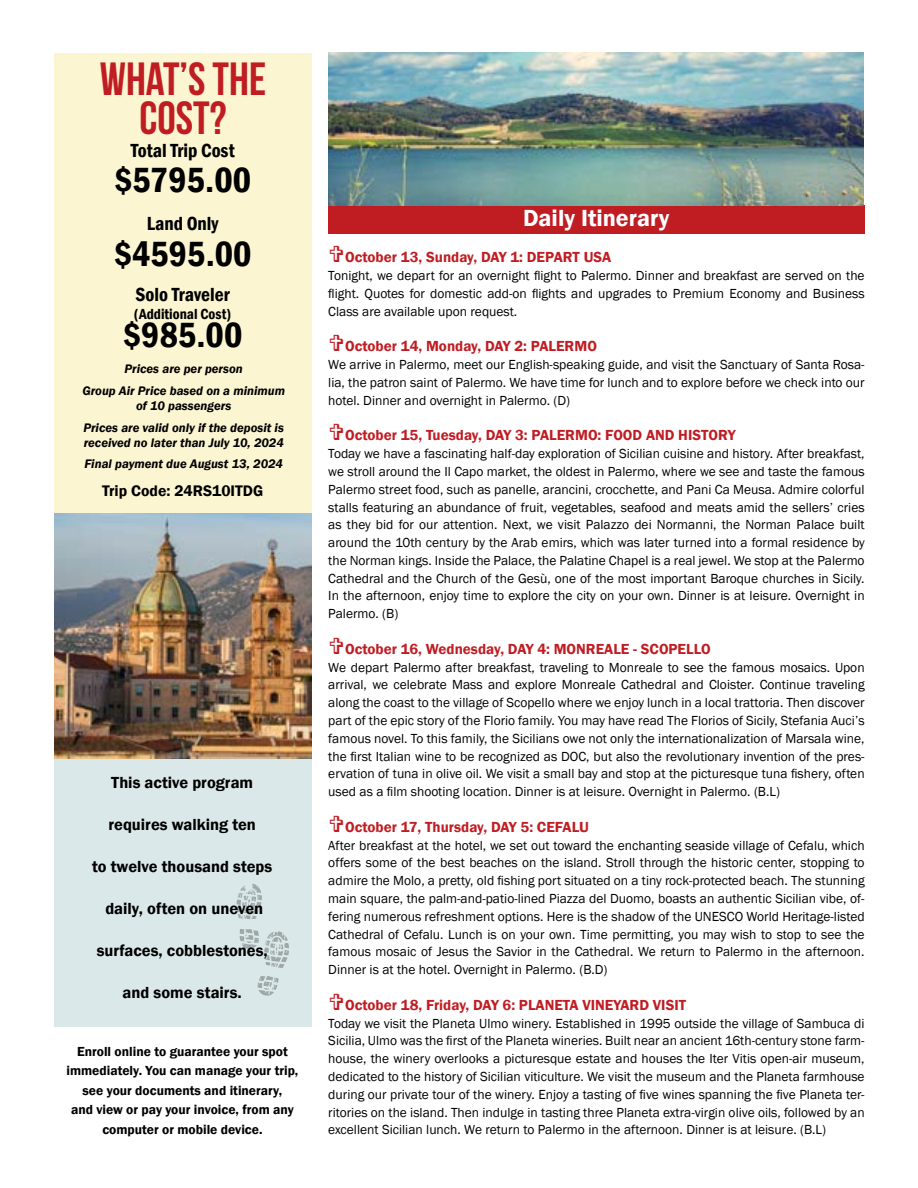
<style>
.page{position:relative;width:918px;height:1188px;background:#fff}
.page>*{position:absolute;margin:0;border:0;box-sizing:border-box;transform-origin:0 0}
.t1{font:46.5px/39px "Bebas Neue";color:#c01d23;text-align:center}
.t2{font:600 condensed 36px "Franklin Gothic";color:#000}
.t3{font:600 24px "Franklin Gothic";color:#fff}
.t4{font:600 condensed 19.5px "Franklin Gothic";color:#000}
.t5{font:600 16.5px "Franklin Gothic";color:#000}
.t6{font:600 15.75px "Franklin Gothic";color:#000}
.t7{font:600 15px "Franklin Gothic";color:#c01d23}
.t8{font:600 condensed 15px "Franklin Gothic";color:#000}
.t9{font:13.5px/17.9px "Franklin Gothic";color:#000;text-align:justify}
.t10{font:600 13.5px/19.5px "Franklin Gothic";color:#000;text-align:center}
.t11{font:italic 600 12.75px/21.8px "Franklin Gothic";color:#000;text-align:center}
</style>
<div class="page">
<div style="left:54px;top:53px;width:257px;height:460px;background:#fbf5d1"></div>
<div style="left:328px;top:205px;width:536px;height:28px;background:#c01d23"></div>
<div style="left:54px;top:758px;width:257px;height:270px;background:#dbe8e9"></div>
<svg style="left:258px;top:976px;width:21px;height:20px"></svg>
<svg style="left:236px;top:884px;width:26px;height:35px"></svg>
<svg style="left:240px;top:929px;width:49px;height:39px"></svg>
<img style="left:55px;top:513px;width:256px;height:245px">
<img style="left:328px;top:52px;width:536px;height:153px">
<h1 class="t1" style="left:100px;top:59px;width:168px">WHAT’S THE<br>COST?</h1>
<h3 class="t4" style="left:131px;top:137px;width:105px">Total Trip Cost</h3>
<h2 class="t2" style="left:114px;top:156px;width:138px">$5795.00</h2>
<h3 class="t4" style="left:147px;top:211px;width:73px">Land Only</h3>
<h2 class="t2" style="left:114px;top:230px;width:139px">$4595.00</h2>
<h3 class="t4" style="left:136px;top:281px;width:96px">Solo Traveler</h3>
<p class="t8" style="left:134px;top:304px;width:99px">(Additional Cost)</p>
<h2 class="t2" style="left:123px;top:311px;width:121px">$985.00</h2>
<p class="t11" style="left:82px;top:358px;width:204px">Prices are per person<br>Group Air Price based on a minimum</p>
<p class="t11" style="left:83px;top:395px;width:202px">of 10 passengers<br>Prices are valid only if the deposit is</p>
<p class="t11" style="left:84px;top:432px;width:202px;line-height:21px;text-align:left">received no later than July 10, 2024<br>Final payment due August 13, 2024</p>
<p class="t6" style="left:102px;top:481px;width:163px">Trip Code: 24RS10ITDG</p>
<p class="t5" style="left:111px;top:773px;width:143px">This active program</p>
<p class="t5" style="left:108px;top:815px;width:149px">requires walking ten</p>
<p class="t5" style="left:92px;top:857px;width:182px">to twelve thousand steps</p>
<p class="t5" style="left:105px;top:898px;width:159px">daily, often on uneven</p>
<p class="t5" style="left:97px;top:940px;width:173px">surfaces, cobblestones,</p>
<p class="t5" style="left:123px;top:982px;width:121px">and some stairs.</p>
<p class="t10" style="left:66px;top:1042px;width:234px">Enroll online to guarantee your spot immediately. You can manage your trip, see your documents and itinerary,<br>and view or pay your invoice, from any computer or mobile device.</p>
<h3 class="t3" style="left:523px;top:204px;width:148px">Daily Itinerary</h3>
<p class="t7" style="left:345px;top:248px;width:268px">October 13, Sunday, DAY 1: DEPART USA</p>
<p class="t9" style="left:328px;top:267px;width:538px">Tonight, we depart for an overnight flight to Palermo. Dinner and breakfast are served on the flight. Quotes for domestic add-on flights and upgrades to Premium Economy and Business Class are available upon request.</p>
<p class="t7" style="left:345px;top:337px;width:253px">October 14, Monday, DAY 2: PALERMO</p>
<p class="t9" style="left:328px;top:356px;width:538px">We arrive in Palermo, meet our English-speaking guide, and visit the Sanctuary of Santa Rosa&shy;lia, the patron saint of Palermo. We have time for lunch and to explore before we check into our hotel. Dinner and overnight in Palermo. (D)</p>
<p class="t7" style="left:345px;top:426px;width:392px">October 15, Tuesday, DAY 3: PALERMO: FOOD AND HISTORY</p>
<p class="t9" style="left:328px;top:445px;width:538px">Today we have a fascinating half-day exploration of Sicilian cuisine and history. After breakfast, we stroll around the Il Capo market, the oldest in Palermo, where we see and taste the famous Palermo street food, such as panelle, arancini, crocchette, and Pani Ca Meusa. Admire colorful stalls featuring an abundance of fruit, vegetables, seafood and meats amid the sellers’ cries as they bid for our attention. Next, we visit Palazzo dei Normanni, the Norman Palace built around the 10th century by the Arab emirs, which was later turned into a formal residence by the Norman kings. Inside the Palace, the Palatine Chapel is a real jewel. We stop at the Palermo Cathedral and the Church of the Gesù, one of the most important Baroque churches in Sicily.<br>In the afternoon, enjoy time to explore the city on your own. Dinner is at leisure. Overnight in Palermo. (B)</p>
<p class="t7" style="left:345px;top:640px;width:367px">October 16, Wednesday, DAY 4: MONREALE - SCOPELLO</p>
<p class="t9" style="left:328px;top:659px;width:538px">We depart Palermo after breakfast, traveling to Monreale to see the famous mosaics. Upon arrival, we celebrate Mass and explore Monreale Cathedral and Cloister. Continue traveling along the coast to the village of Scopello where we enjoy lunch in a local trattoria. Then discover part of the epic story of the Florio family. You may have read The Florios of Sicily, Stefania Auci’s famous novel. To this family, the Sicilians owe not only the internationalization of Marsala wine, the first Italian wine to be recognized as DOC, but also the revolutionary invention of the pres&shy;ervation of tuna in olive oil. We visit a small bay and stop at the picturesque tuna fishery, often used as a film shooting location. Dinner is at leisure. Overnight in Palermo. (B.L)</p>
<p class="t7" style="left:345px;top:818px;width:245px">October 17, Thursday, DAY 5: CEFALU</p>
<p class="t9" style="left:328px;top:837px;width:538px">After breakfast at the hotel, we set out toward the enchanting seaside village of Cefalu, which offers some of the best beaches on the island. Stroll through the historic center, stopping to admire the Molo, a pretty, old fishing port situated on a tiny rock-protected beach. The stunning main square, the palm-and-patio-lined Piazza del Duomo, boasts an authentic Sicilian vibe, of&shy;fering numerous refreshment options. Here is the shadow of the UNESCO World Heritage-listed Cathedral of Cefalu. Lunch is on your own. Time permitting, you may wish to stop to see the famous mosaic of Jesus the Savior in the Cathedral. We return to Palermo in the afternoon.<br>Dinner is at the hotel. Overnight in Palermo. (B.D)</p>
<p class="t7" style="left:345px;top:996px;width:342px">October 18, Friday, DAY 6: PLANETA VINEYARD VISIT</p>
<p class="t9" style="left:328px;top:1015px;width:538px">Today we visit the Planeta Ulmo winery. Established in 1995 outside the village of Sambuca di Sicilia, Ulmo was the first of the Planeta wineries. Built near an ancient 16th-century stone farm&shy;house, the winery overlooks a picturesque estate and houses the Iter Vitis open-air museum, dedicated to the history of Sicilian viticulture. We visit the museum and the Planeta farmhouse during our private tour of the winery. Enjoy a tasting of five wines spanning the five Planeta ter&shy;ritories on the island. Then indulge in tasting three Planeta extra-virgin olive oils, followed by an excellent Sicilian lunch. We return to Palermo in the afternoon. Dinner is at leisure. (B.L)</p>
</div>
